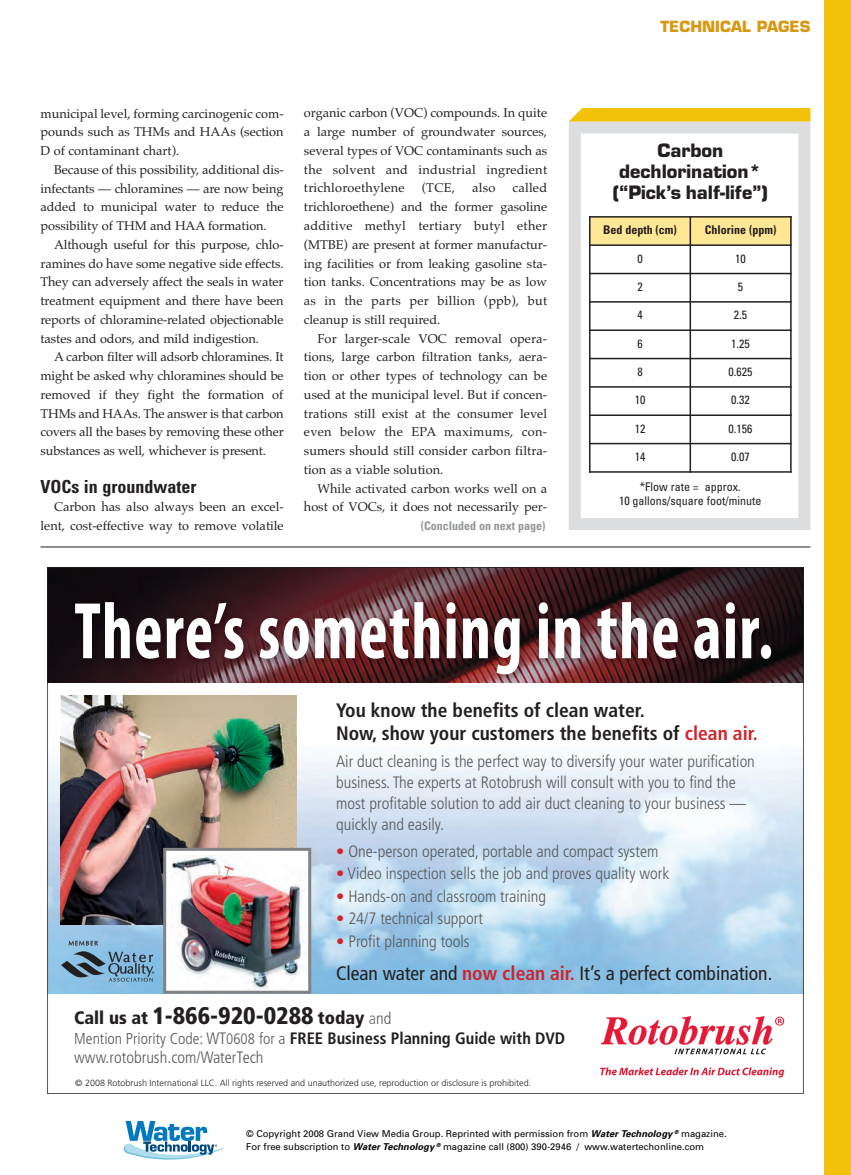
<style>
.page{position:relative;width:851px;height:1175px;background:#fff}
.page>*{position:absolute;margin:0;border:0;box-sizing:border-box;transform-origin:0 0}
.t1{font:700 condensed 81px "Myriad Pro";letter-spacing:.02em;color:#fff;scale:.83 1}
.t2{font:900 condensed 24px "Frutiger LT Std";color:#231f20}
.t3{font:700 condensed 19.5px/22.5px "Frutiger LT Std";color:#231f20}
.t4{font:condensed 19.5px "Frutiger LT Std";color:#231f20}
.t5{font:700 18px/21px "Eurostile";color:#231f20;text-align:center}
.t6{font:700 condensed 18px "Univers";color:#231f20}
.t7{font:300 condensed 16.5px/22.5px "Frutiger LT Std";color:#57585a}
.t8{font:700 condensed 16.5px/19.5px "Frutiger LT Std";color:#231f20}
.t9{font:700 15px "Eurostile";color:#d99811}
.t10{font:12.75px/18.8px "Palatino";color:#231f20;text-align:justify}
.t11{font:condensed 12px/13.5px "Univers";color:#231f20;text-align:center}
.t12{font:700 condensed 12px "Univers";color:#231f20}
.t13{font:700 condensed 12px "Univers";color:#939598}
.t14{font:9.45px/13.5px "Univers";color:#040503}
.t15{font:300 9px "Frutiger";color:#231f20}
.s1{color:#d1232a}
.s2{font-weight:700;color:#d1232a}
.s3{font-size:18px}
.s4{font-weight:300;font-size:16.5px;color:#6c6d70}
.s5{font-weight:300;font-size:16.5px;color:#57585a}
.s6{font-weight:300;font-size:15.75px;color:#57585a}
.s7{font-weight:300;color:#57585a}
.s8{font-weight:300;font-size:15px;color:#57585a}
.s9{font-weight:700;font-style:italic}
</style>
<div class="page">
<div style="left:824px;top:0;width:26px;height:1174px;background:#f2c209"></div>
<img style="left:47px;top:567px;width:756px;height:526px">
<hr style="left:40px;top:546px;width:770px;height:1px;background:#231f20">
<div style="left:568px;top:122px;width:242px;height:408px;border:12px solid #dcdddf"></div>
<svg style="left:568px;top:108px;width:242px;height:14px;background:#f2c518"></svg>
<div style="left:589px;top:216px;width:101px;height:29px;background:#ffe795"></div>
<div style="left:690px;top:216px;width:101px;height:29px;background:#ffe795"></div>
<hr style="left:589px;top:216px;width:1px;height:256px;background:#231f20">
<hr style="left:689px;top:216px;width:2px;height:256px;background:#231f20">
<hr style="left:790px;top:216px;width:1px;height:256px;background:#231f20">
<hr style="left:589px;top:216px;width:202px;height:2px;background:#231f20">
<hr style="left:589px;top:244px;width:202px;height:2px;background:#231f20">
<hr style="left:589px;top:273px;width:202px;height:1px;background:#231f20">
<hr style="left:589px;top:301px;width:202px;height:2px;background:#231f20">
<hr style="left:589px;top:329px;width:202px;height:2px;background:#231f20">
<hr style="left:589px;top:358px;width:202px;height:1px;background:#231f20">
<hr style="left:589px;top:386px;width:202px;height:1px;background:#231f20">
<hr style="left:589px;top:414px;width:202px;height:2px;background:#231f20">
<hr style="left:589px;top:443px;width:202px;height:1px;background:#231f20">
<hr style="left:589px;top:471px;width:202px;height:1px;background:#231f20">
<svg style="left:124px;top:1121px;width:101px;height:39px"></svg>
<svg style="left:337px;top:848px;width:6px;height:5px"></svg>
<svg style="left:337px;top:870px;width:6px;height:6px"></svg>
<svg style="left:337px;top:893px;width:6px;height:6px"></svg>
<svg style="left:337px;top:915px;width:6px;height:6px"></svg>
<svg style="left:337px;top:938px;width:6px;height:6px"></svg>
<p class="t10" style="left:41px;top:104px;width:245px">municipal level, forming carcinogenic com&shy;pounds such as THMs and HAAs (section D of contaminant chart).</p>
<p class="t10" style="left:41px;top:160px;width:245px;text-indent:14px">Because of this possibility, additional dis&shy;infectants — chloramines — are now being added to municipal water to reduce the possibility of THM and HAA formation.</p>
<p class="t10" style="left:41px;top:235px;width:245px;text-indent:14px">Although useful for this purpose, chlo&shy;ramines do have some negative side effects.<br>They can adversely affect the seals in water treatment equipment and there have been reports of chloramine-related objectionable tastes and odors, and mild indigestion.</p>
<p class="t10" style="left:41px;top:348px;width:245px;text-indent:14px">A carbon filter will adsorb chloramines. It might be asked why chloramines should be removed if they fight the formation of THMs and HAAs. The answer is that carbon covers all the bases by removing these other substances as well, whichever is present.</p>
<h3 class="t6" style="left:40px;top:475px;width:157px">VOCs in groundwater</h3>
<p class="t10" style="left:40px;top:498px;width:245px;text-align:right">Carbon has also always been an excel&shy;lent, cost-effective way to remove volatile</p>
<p class="t10" style="left:304px;top:104px;width:245px">organic carbon (VOC) compounds. In quite a large number of groundwater sources, several types of VOC contaminants such as the solvent and industrial ingredient trichloroethylene</p>
<p class="t10" style="left:422px;top:179px;width:35px">(TCE,</p>
<p class="t10" style="left:472px;top:179px;width:25px">also</p>
<p class="t10" style="left:304px;top:179px;width:245px;text-indent:208px">called trichloroethene) and the former gasoline additive methyl tertiary butyl ether (MTBE) are present at former manufactur&shy;ing facilities or from leaking gasoline sta&shy;tion tanks. Concentrations may be as low as in the parts per billion (ppb), but cleanup is still required.</p>
<p class="t10" style="left:304px;top:329px;width:245px;text-indent:14px">For larger-scale VOC removal opera&shy;tions, large carbon filtration tanks, aera&shy;tion or other types of technology can be used at the municipal level. But if concen&shy;trations still exist at the consumer level even below the EPA maximums, con&shy;sumers should still consider carbon filtra&shy;tion as a viable solution.</p>
<p class="t10" style="left:304px;top:479px;width:245px;text-align:right">While activated carbon works well on a host of VOCs, it does not necessarily per-</p>
<p class="t13" style="left:420px;top:518px;width:126px">(Concluded on next page)</p>
<p class="t9" style="left:660px;top:17px;width:152px">TECHNICAL PAGES</p>
<h3 class="t5" style="left:612px;top:139px;width:157px">Carbon dechlorination* (“Pick’s half-life”)</h3>
<p class="t12" style="left:603px;top:222px;width:75px">Bed depth (cm)</p>
<p class="t12" style="left:704px;top:222px;width:73px">Chlorine (ppm)</p>
<p class="t11" style="left:637px;top:251px;width:7px">0</p>
<p class="t11" style="left:735px;top:251px;width:12px">10</p>
<p class="t11" style="left:637px;top:279px;width:7px">2</p>
<p class="t11" style="left:738px;top:279px;width:7px">5</p>
<p class="t11" style="left:637px;top:308px;width:7px">4</p>
<p class="t11" style="left:734px;top:308px;width:15px">2.5</p>
<p class="t11" style="left:637px;top:336px;width:7px">6</p>
<p class="t11" style="left:731px;top:336px;width:20px">1.25</p>
<p class="t11" style="left:637px;top:364px;width:7px">8</p>
<p class="t11" style="left:728px;top:364px;width:25px">0.625</p>
<p class="t11" style="left:634px;top:393px;width:12px">10</p>
<p class="t11" style="left:731px;top:393px;width:20px">0.32</p>
<p class="t11" style="left:634px;top:421px;width:12px">12</p>
<p class="t11" style="left:728px;top:421px;width:25px">0.156</p>
<p class="t11" style="left:634px;top:449px;width:12px">14</p>
<p class="t11" style="left:731px;top:449px;width:20px">0.07</p>
<p class="t11" style="left:619px;top:480px;width:144px">*Flow rate = approx.<br>10 gallons/square foot/minute</p>
<h1 class="t1" style="left:74px;top:580px;width:843px">There’s something in the air.</h1>
<h3 class="t3" style="left:336px;top:699px;width:423px">You know the benefits of clean water.<br>Now, show your customers the benefits of <span class="s1">clean air.</span></h3>
<p class="t7" style="left:336px;top:750px;width:420px;line-height:21px">Air duct cleaning is the perfect way to diversify your water purification business. The experts at Rotobrush will consult with you to find the most profitable solution to add air duct cleaning to your business — quickly and easily.</p>
<p class="t7" style="left:347px;top:840px;width:323px">One-person operated, portable and compact system Video inspection sells the job and proves quality work Hands-on and classroom training<br>24/7 technical support<br>Profit planning tools</p>
<h3 class="t4" style="left:336px;top:961px;width:438px">Clean water and <span class="s2">now clean air.</span> It’s a perfect combination.</h3>
<h2 class="t2" style="left:74px;top:1001px;width:319px"><span class="s3">Call us at</span> 1-866-920-0288 <span class="s3">today</span> <span class="s4">a</span><span class="s5">nd</span></h2>
<p class="t8" style="left:74px;top:1028px;width:492px"><span class="s6">Mention Priority Code:</span> <span class="s7">WT</span><span class="s8">0608</span> <span class="s6">for a</span> FREE Business Planning Guide with DVD <span class="s7">www.rotobrush.com/WaterTech</span></p>
<p class="t15" style="left:75px;top:1078px;width:457px">© 2008 Rotobrush International LLC. All rights reserved and unauthorized use, reproduction or disclosure is prohibited.</p>
<p class="t14" style="left:246px;top:1126px;width:482px">© Copyright 2008 Grand View Media Group. Reprinted with permission from <span class="s9">Water Technology</span> <sup>®</sup> magazine.<br>For free subscription to <span class="s9">Water Technology</span> <sup>®</sup> magazine call (800) 390-2946 / www.watertechonline.com</p>
</div>
